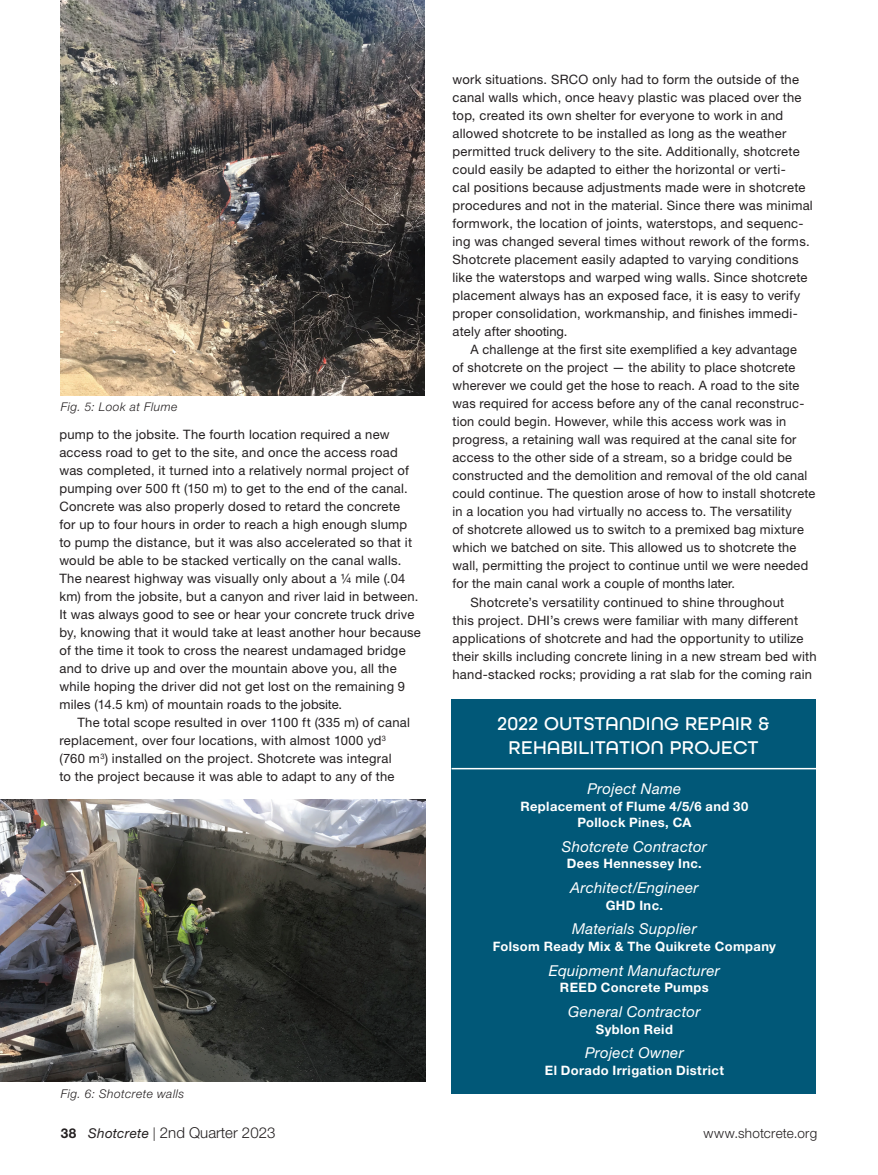
<style>
.page{position:relative;width:878px;height:1175px;background:#fff}
.page>*{position:absolute;margin:0;border:0;box-sizing:border-box;transform-origin:0 0}
.Project_Title{font:500 19.5px/24px "All Round Gothic";letter-spacing:.02em;color:#fff;text-align:center}
.Project_detail_A{font:italic 15px "Helvetica Neue LT Std";letter-spacing:.02em;color:#fff}
.t1{font:300 15px "Helvetica Neue LT Std";color:#231f20}
.t2{font:300 13.5px "Helvetica Neue LT Std";letter-spacing:.015em;color:#231f20}
.Body_text{font:12.9px/18px "Helvetica Neue LT Std";letter-spacing:.02em;color:#231f20}
.Project_detail_B{font:700 12.9px/16.5px "Helvetica Neue LT Std";letter-spacing:.03em;color:#fff;text-align:center}
.t3{font:italic 300 12px "Helvetica Neue LT Std";letter-spacing:.04em;color:#231f20}
.s1{font-weight:700;font-size:13.5px}
.s2{font-weight:400;font-style:italic;font-size:13.5px}
.s3{font-size:13.5px}
</style>
<div class="page">
<div style="left:451px;top:699px;width:365px;height:395px;background:#015878"></div>
<hr style="left:451px;top:768px;width:366px;height:1px;background:#fff">
<img style="left:61px;top:0;width:363px;height:396px">
<img style="left:0;top:799px;width:425px;height:282px">
<p class="t3" style="left:61px;top:400px;width:118px">Fig. 5: Look at Flume</p>
<p class="Body_text" style="left:59px;top:425px;width:363px">pump to the jobsite. The fourth location required a new access road to get to the site, and once the access road was completed, it turned into a relatively normal project of pumping over 500 ft (150 m) to get to the end of the canal.<br>Concrete was also properly dosed to retard the concrete<br>for up to four hours in order to reach a high enough slump to pump the distance, but it was also accelerated so that it would be able to be stacked vertically on the canal walls.<br>The nearest highway was visually only about a ¼ mile (.04 km) from the jobsite, but a canyon and river laid in between.<br>It was always good to see or hear your concrete truck drive by, knowing that it would take at least another hour because of the time it took to cross the nearest undamaged bridge and to drive up and over the mountain above you, all the while hoping the driver did not get lost on the remaining 9 miles (14.5 km) of mountain roads to the jobsite.</p>
<p class="Body_text" style="left:59px;top:713px;width:352px;text-indent:18px">The total scope resulted in over 1100 ft (335 m) of canal replacement, over four locations, with almost 1000 yd<sup>3 </sup>(760 m<sup>3</sup>) installed on the project. Shotcrete was integral<br>to the project because it was able to adapt to any of the</p>
<p class="t3" style="left:61px;top:1086px;width:125px">Fig. 6: Shotcrete walls</p>
<p class="Body_text" style="left:452px;top:70px;width:362px">work situations. SRCO only had to form the outside of the canal walls which, once heavy plastic was placed over the top, created its own shelter for everyone to work in and allowed shotcrete to be installed as long as the weather permitted truck delivery to the site. Additionally, shotcrete could easily be adapted to either the horizontal or verti-<br>cal positions because adjustments made were in shotcrete procedures and not in the material. Since there was minimal formwork, the location of joints, waterstops, and sequenc&shy;ing was changed several times without rework of the forms.<br>Shotcrete placement easily adapted to varying conditions like the waterstops and warped wing walls. Since shotcrete placement always has an exposed face, it is easy to verify proper consolidation, workmanship, and finishes immedi&shy;ately after shooting.</p>
<p class="Body_text" style="left:452px;top:340px;width:364px;text-indent:18px">A challenge at the first site exemplified a key advantage<br>of shotcrete on the project — the ability to place shotcrete wherever we could get the hose to reach. A road to the site was required for access before any of the canal reconstruc&shy;tion could begin. However, while this access work was in progress, a retaining wall was required at the canal site for access to the other side of a stream, so a bridge could be constructed and the demolition and removal of the old canal could continue. The question arose of how to install shotcrete in a location you had virtually no access to. The versatility<br>of shotcrete allowed us to switch to a premixed bag mixture which we batched on site. This allowed us to shotcrete the wall, permitting the project to continue until we were needed for the main canal work a couple of months later.</p>
<p class="Body_text" style="left:452px;top:592px;width:366px;text-indent:18px">Shotcrete’s versatility continued to shine throughout<br>this project. DHI’s crews were familiar with many different applications of shotcrete and had the opportunity to utilize their skills including concrete lining in a new stream bed with hand-stacked rocks; providing a rat slab for the coming rain</p>
<p class="Project_Title" style="left:497px;top:711px;width:273px">2022 OUTSTANDING REPAIR &amp;<br>REHABILITATION PROJECT</p>
<p class="Project_detail_A" style="left:587px;top:779px;width:95px">Project Name</p>
<p class="Project_detail_B" style="left:520px;top:797px;width:229px">Replacement of Flume 4/5/6 and 30<br>Pollock Pines, CA</p>
<p class="Project_detail_A" style="left:562px;top:837px;width:147px">Shotcrete Contractor</p>
<p class="Project_detail_B" style="left:567px;top:855px;width:136px">Dees Hennessey Inc.</p>
<p class="Project_detail_A" style="left:570px;top:878px;width:130px">Architect/Engineer</p>
<p class="Project_detail_B" style="left:605px;top:896px;width:59px">GHD Inc.</p>
<p class="Project_detail_A" style="left:572px;top:920px;width:126px">Materials Supplier</p>
<p class="Project_detail_B" style="left:493px;top:937px;width:285px">Folsom Ready Mix &amp; The Quikrete Company</p>
<p class="Project_detail_A" style="left:549px;top:961px;width:173px">Equipment Manufacturer</p>
<p class="Project_detail_B" style="left:560px;top:979px;width:150px">REED Concrete Pumps</p>
<p class="Project_detail_A" style="left:568px;top:1002px;width:134px">General Contractor</p>
<p class="Project_detail_B" style="left:595px;top:1020px;width:79px">Syblon Reid</p>
<p class="Project_detail_A" style="left:585px;top:1043px;width:100px">Project Owner</p>
<p class="Project_detail_B" style="left:545px;top:1061px;width:180px">El Dorado Irrigation District</p>
<p class="t1" style="left:61px;top:1123px;width:216px"><span class="s1">38</span> <span class="s2">Shotcrete</span> <span class="s3">|</span> 2nd Quarter 2023</p>
<p class="t2" style="left:703px;top:1125px;width:115px">www.shotcrete.org</p>
</div>
